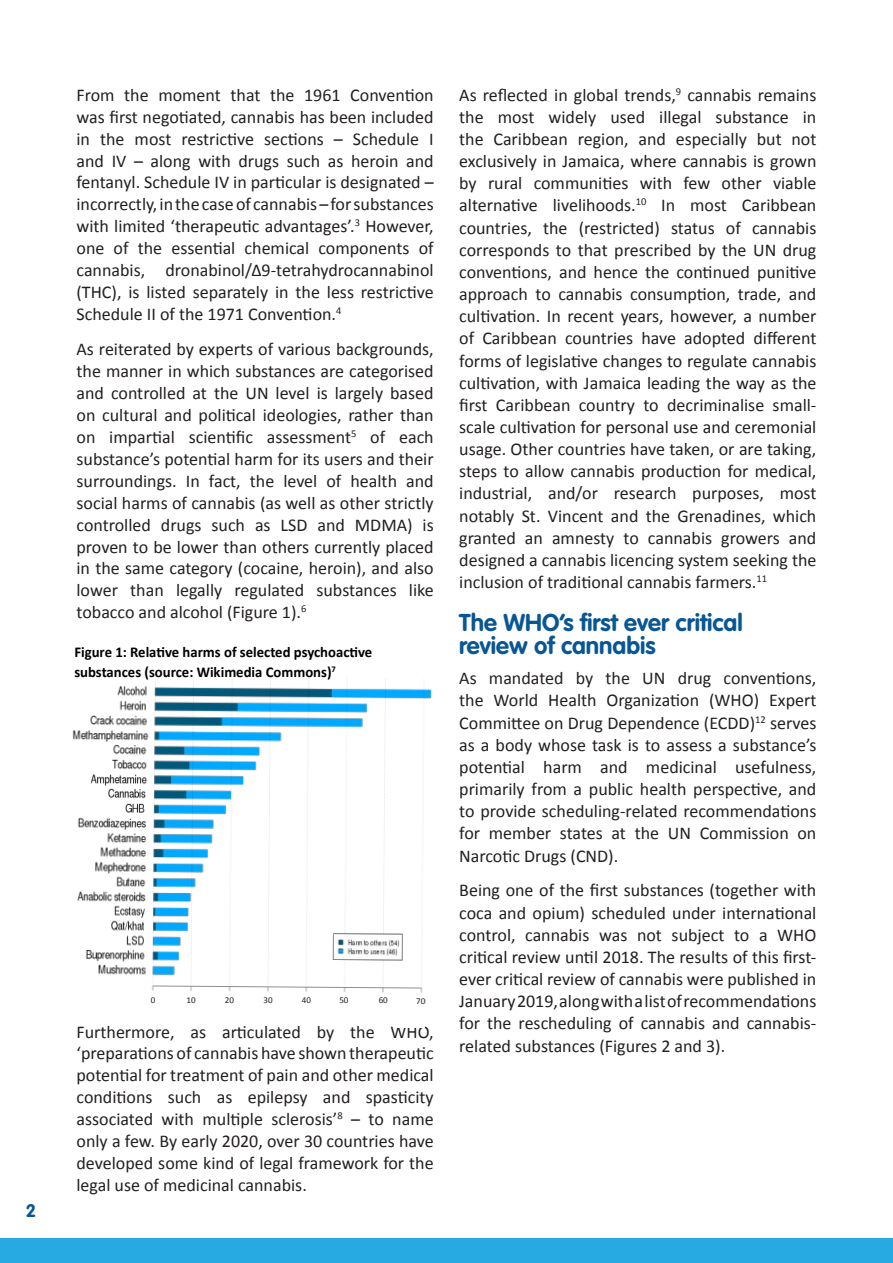
<style>
.page{position:relative;width:893px;height:1263px;background:#fff}
.page>*{position:absolute;margin:0;border:0;box-sizing:border-box;transform-origin:0 0}
.Body_Heading_1{font:700 24px/23.1px "VAG Rounded LT Pro";color:#095694}
.Body_Text{font:18px/22.2px "Calibri";color:#231f20;text-align:justify}
.t1{font:700 18px "VAG Rounded LT Pro";color:#095694}
.Captions_black{font:700 15px/19.8px "Calibri";color:#000}
.Body_Text_bullet_poi{font:9px "Calibri";color:#231f20}
</style>
<div class="page">
<div style="left:0;top:1238px;width:893px;height:25px;background:#26aae1"></div>
<img style="left:72px;top:677px;width:360px;height:327px">
<div style="left:133px;top:996px;width:22px;height:9px;background:#fff"></div>
<div style="left:160px;top:996px;width:36px;height:30px;background:#fff"></div>
<div style="left:207px;top:996px;width:27px;height:30px;background:#fff"></div>
<div style="left:246px;top:996px;width:27px;height:25px;background:#fff"></div>
<div style="left:284px;top:996px;width:27px;height:23px;background:#fff"></div>
<div style="left:359px;top:996px;width:29px;height:30px;background:#fff"></div>
<div style="left:321px;top:996px;width:27px;height:21px;background:#fff"></div>
<div style="left:396px;top:997px;width:29px;height:31px;background:#fff"></div>
<p class="t1" style="left:26px;top:1199px;width:12px">2</p>
<p class="Body_Text" style="left:77px;top:84px;width:359px">From the moment that the 1961 Convention was first negotiated, cannabis has been included in the most restrictive sections – Schedule I and IV – along with drugs such as heroin and fentanyl. Schedule IV in particular is designated – incorrectly, in the case of cannabis – for substances with limited ‘therapeutic advantages’.<sup>3</sup> However, one of the essential chemical components of cannabis, dronabinol/Δ9-tetrahydrocannabinol (THC), is listed separately in the less restrictive Schedule II of the 1971 Convention.<sup>4</sup></p>
<p class="Body_Text" style="left:77px;top:338px;width:359px">As reiterated by experts of various backgrounds, the manner in which substances are categorised and controlled at the UN level is largely based on cultural and political ideologies, rather than on impartial scientific assessment<sup>5</sup> of each substance’s potential harm for its users and their surroundings. In fact, the level of health and social harms of cannabis (as well as other strictly controlled drugs such as LSD and MDMA) is proven to be lower than others currently placed in the same category (cocaine, heroin), and also lower than legally regulated substances like tobacco and alcohol (Figure 1).<sup>6</sup></p>
<p class="Captions_black" style="left:74px;top:642px;width:299px">Figure 1: Relative harms of selected psychoactive substances (source: Wikimedia Commons)<sup>7</sup></p>
<p class="Body_Text_bullet_poi" style="left:151px;top:994px;width:6px">0</p>
<p class="Body_Text_bullet_poi" style="left:186px;top:994px;width:11px">10</p>
<p class="Body_Text_bullet_poi" style="left:225px;top:994px;width:11px">20</p>
<p class="Body_Text_bullet_poi" style="left:263px;top:994px;width:11px">30</p>
<p class="Body_Text_bullet_poi" style="left:302px;top:994px;width:11px">40</p>
<p class="Body_Text_bullet_poi" style="left:339px;top:994px;width:11px">50</p>
<p class="Body_Text_bullet_poi" style="left:379px;top:994px;width:11px">60</p>
<p class="Body_Text_bullet_poi" style="left:416px;top:995px;width:11px">70</p>
<p class="Body_Text" style="left:77px;top:1021px;width:359px">Furthermore, as articulated by the WHO, ‘preparations of cannabis have shown therapeutic potential for treatment of pain and other medical conditions such as epilepsy and spasticity associated with multiple sclerosis’<sup>8</sup> – to name only a few. By early 2020, over 30 countries have developed some kind of legal framework for the legal use of medicinal cannabis.</p>
<p class="Body_Text" style="left:459px;top:84px;width:359px">As reflected in global trends,<sup>9</sup> cannabis remains the most widely used illegal substance in the Caribbean region, and especially but not exclusively in Jamaica, where cannabis is grown by rural communities with few other viable alternative livelihoods.<sup>10</sup> In most Caribbean countries, the (restricted) status of cannabis corresponds to that prescribed by the UN drug conventions, and hence the continued punitive approach to cannabis consumption, trade, and cultivation. In recent years, however, a number of Caribbean countries have adopted different forms of legislative changes to regulate cannabis cultivation, with Jamaica leading the way as the first Caribbean country to decriminalise small&shy;scale cultivation for personal use and ceremonial usage. Other countries have taken, or are taking, steps to allow cannabis production for medical, industrial, and/or research purposes, most notably St. Vincent and the Grenadines, which granted an amnesty to cannabis growers and designed a cannabis licencing system seeking the inclusion of traditional cannabis farmers.<sup>11</sup></p>
<p class="Body_Heading_1" style="left:459px;top:611px;width:285px">The WHO’s first ever critical review of cannabis</p>
<p class="Body_Text" style="left:459px;top:667px;width:359px">As mandated by the UN drug conventions, the World Health Organization (WHO) Expert Committee on Drug Dependence (ECDD)<sup>12</sup> serves as a body whose task is to assess a substance’s potential harm and medicinal usefulness, primarily from a public health perspective, and to provide scheduling-related recommendations for member states at the UN Commission on Narcotic Drugs (CND).</p>
<p class="Body_Text" style="left:459px;top:879px;width:359px">Being one of the first substances (together with coca and opium) scheduled under international control, cannabis was not subject to a WHO critical review until 2018. The results of this first&shy;ever critical review of cannabis were published in January 2019, along with a list of recommendations for the rescheduling of cannabis and cannabis&shy;related substances (Figures 2 and 3).</p>
</div>
